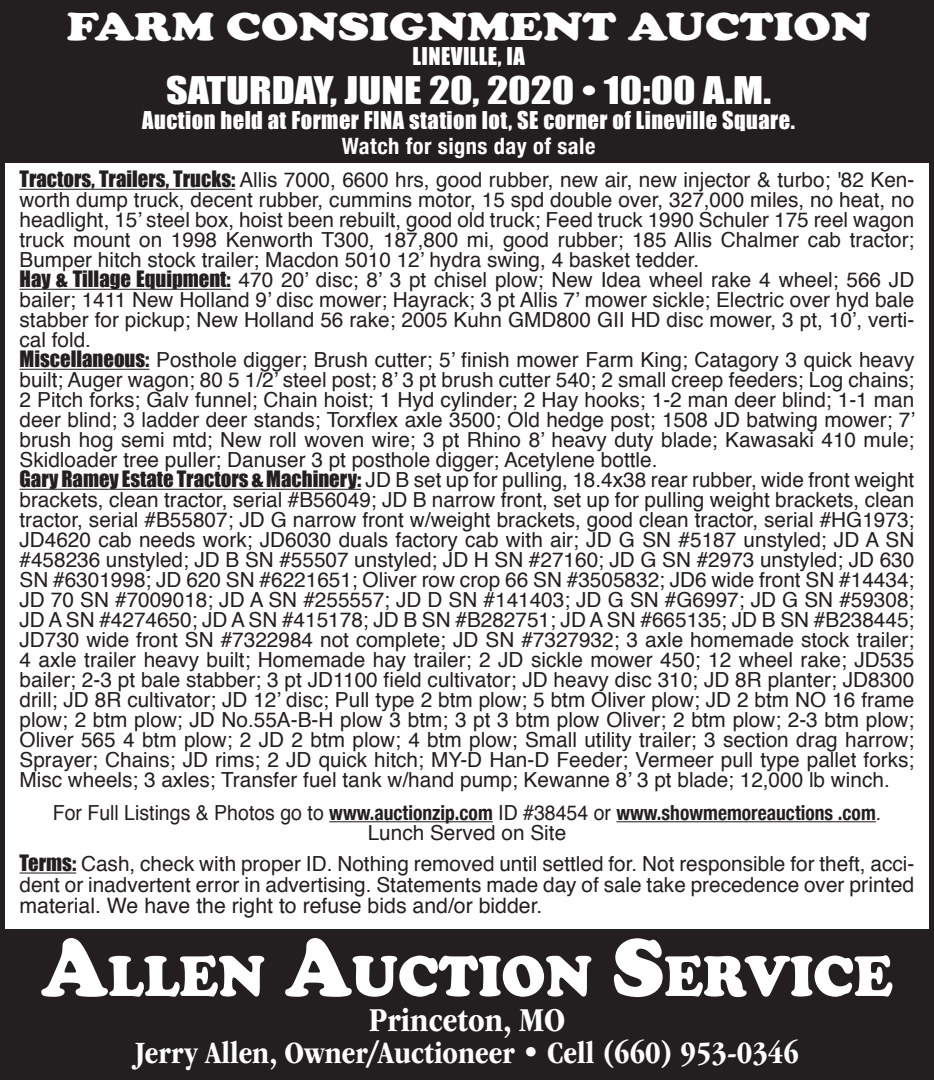
<style>
.page{position:relative;width:934px;height:1080px;background:#fff}
.page>*{position:absolute;margin:0;border:0;box-sizing:border-box;transform-origin:0 0}
.t1{font:900 59.25px "Cooper";color:#fff;scale:.95 1}
.t2{font:900 40px "Cooper";color:#fff;scale:1.2 1}
.t3{font:35px "Impact";color:#fff;scale:1.2 1}
.t4{font:700 condensed 34.75px "ITC Garamond Std";color:#fff}
.t5{font:700 condensed 32.25px "ITC Garamond Std";color:#fff}
.t6{font:22.5px "Impact";letter-spacing:.02em;color:#fff}
.t7{font:700 condensed 22.5px "Helvetica Neue";letter-spacing:.02em;color:#fff}
.t8{font:21.25px "Helvetica";color:#231f20}
.t9{font:20.75px/20px "Helvetica";color:#231f20}
.t10{font:700 condensed 20.75px "Helvetica Neue";color:#231f20;scale:.94 1}
.s1{font-family:"Impact"}
.s2{font-family:"Helvetica";font-weight:400;font-stretch:normal}
.s3{font-size:21.25px}
.s4{font-size:84.75px}
</style>
<div class="page">
<div style="left:1px;top:0;width:933px;height:163px;background:#231f20"></div>
<div style="left:0;top:930px;width:934px;height:150px;background:#231f20"></div>
<hr style="left:20px;top:189px;width:215px;height:1px;background:#231f20">
<hr style="left:20px;top:289px;width:211px;height:1px;background:#231f20">
<hr style="left:20px;top:369px;width:129px;height:1px;background:#231f20">
<hr style="left:20px;top:489px;width:341px;height:1px;background:#231f20">
<hr style="left:329px;top:821px;width:164px;height:1px;background:#231f20">
<hr style="left:616px;top:821px;width:260px;height:1px;background:#231f20">
<hr style="left:20px;top:873px;width:56px;height:1px;background:#231f20">
<h2 class="t2" style="left:67px;top:3px;width:671px">FARM CONSIGNMENT AUCTION</h2>
<p class="t6" style="left:412px;top:39px;width:114px">LINEVILLE, IA</p>
<h3 class="t3" style="left:166px;top:63px;width:506px">SATURDAY, JUNE 20, 2020 • 10:00 A.M.</h3>
<p class="t6" style="left:142px;top:103px;width:654px">Auction held at Former FINA station lot, SE corner of Lineville Square.</p>
<p class="t7" style="left:342px;top:127px;width:255px">Watch for signs day of sale</p>
<p class="t9" style="left:20px;top:171px;width:897px"><span class="s1">Tractors, Trailers, Trucks:</span> Allis 7000, 6600 hrs, good rubber, new air, new injector &amp; turbo; '82 Ken&shy;worth dump truck, decent rubber, cummins motor, 15 spd double over, 327,000 miles, no heat, no headlight, 15’ steel box, hoist been rebuilt, good old truck; Feed truck 1990 Schuler 175 reel wagon truck mount on 1998 Kenworth T300, 187,800 mi, good rubber; 185 Allis Chalmer cab tractor; Bumper hitch stock trailer; Macdon 5010 12’ hydra swing, 4 basket tedder.<br><span class="s1">Hay &amp; Tillage Equipment:</span> 470 20’ disc; 8’ 3 pt chisel plow; New Idea wheel rake 4 wheel; 566 JD bailer; 1411 New Holland 9’ disc mower; Hayrack; 3 pt Allis 7’ mower sickle; Electric over hyd bale stabber for pickup; New Holland 56 rake; 2005 Kuhn GMD800 GII HD disc mower, 3 pt, 10’, verti&shy;cal fold.<br><span class="s1">Miscellaneous:</span> Posthole digger; Brush cutter; 5’ finish mower Farm King; Catagory 3 quick heavy built; Auger wagon; 80 5 1/2’ steel post; 8’ 3 pt brush cutter 540; 2 small creep feeders; Log chains; 2 Pitch forks; Galv funnel; Chain hoist; 1 Hyd cylinder; 2 Hay hooks; 1-2 man deer blind; 1-1 man deer blind; 3 ladder deer stands; Torxflex axle 3500; Old hedge post; 1508 JD batwing mower; 7’ brush hog semi mtd; New roll woven wire; 3 pt Rhino 8’ heavy duty blade; Kawasaki 410 mule; Skidloader tree puller; Danuser 3 pt posthole digger; Acetylene bottle.<br><span class="s1">Gary Ramey Estate Tractors &amp; Machinery:</span> JD B set up for pulling, 18.4x38 rear rubber, wide front weight brackets, clean tractor, serial #B56049; JD B narrow front, set up for pulling weight brackets, clean tractor, serial #B55807; JD G narrow front w/weight brackets, good clean tractor, serial #HG1973; JD4620 cab needs work; JD6030 duals factory cab with air; JD G SN #5187 unstyled; JD A SN #458236 unstyled; JD B SN #55507 unstyled; JD H SN #27160; JD G SN #2973 unstyled; JD 630<br>SN #6301998; JD 620 SN #6221651; Oliver row crop 66 SN #3505832; JD6 wide front SN #14434; JD 70 SN #7009018; JD A SN #255557; JD D SN #141403; JD G SN #G6997; JD G SN #59308; JD A SN #4274650; JD A SN #415178; JD B SN #B282751; JD A SN #665135; JD B SN #B238445; JD730 wide front SN #7322984 not complete; JD SN #7327932; 3 axle homemade stock trailer; 4 axle trailer heavy built; Homemade hay trailer; 2 JD sickle mower 450; 12 wheel rake; JD535 bailer; 2-3 pt bale stabber; 3 pt JD1100 field cultivator; JD heavy disc 310; JD 8R planter; JD8300 drill; JD 8R cultivator; JD 12’ disc; Pull type 2 btm plow; 5 btm Oliver plow; JD 2 btm NO 16 frame plow; 2 btm plow; JD No.55A-B-H plow 3 btm; 3 pt 3 btm plow Oliver; 2 btm plow; 2-3 btm plow; Oliver 565 4 btm plow; 2 JD 2 btm plow; 4 btm plow; Small utility trailer; 3 section drag harrow; Sprayer; Chains; JD rims; 2 JD quick hitch; MY-D Han-D Feeder; Vermeer pull type pallet forks; Misc wheels; 3 axles; Transfer fuel tank w/hand pump; Kewanne 8’ 3 pt blade; 12,000 lb winch.</p>
<p class="t10" style="left:53px;top:795px;width:883px"><span class="s2">For Full Listings &amp; Photos go to</span> www.auctionzip.com <span class="s2">ID #38454 or</span> www.showmemoreauctions .com<span class="s2">.</span></p>
<p class="t9" style="left:20px;top:817px;width:896px;line-height:31.2px;text-align:center">Lunch Served on Site<br><span class="s1">Terms:</span> Cash, check with proper ID. Nothing removed until settled for. Not responsible for theft, acci-</p>
<p class="t9" style="left:20px;top:876px;width:896px">dent or inadvertent error in advertising. Statements made day of sale take precedence over <span class="s3">printed</span></p>
<p class="t8" style="left:20px;top:890px;width:524px">material. We have the right to refuse bids and/or bidder.</p>
<h1 class="t1" style="left:41px;top:942px;width:898px"><span class="s4">A</span>LLEN <span class="s4">A</span>UCTION <span class="s4">S</span>ERVICE</h1>
<h3 class="t4" style="left:369px;top:1000px;width:198px">Princeton, MO</h3>
<h3 class="t5" style="left:135px;top:1034px;width:665px">Jerry Allen, Owner/Auctioneer • Cell (660) 953-0346</h3>
</div>
